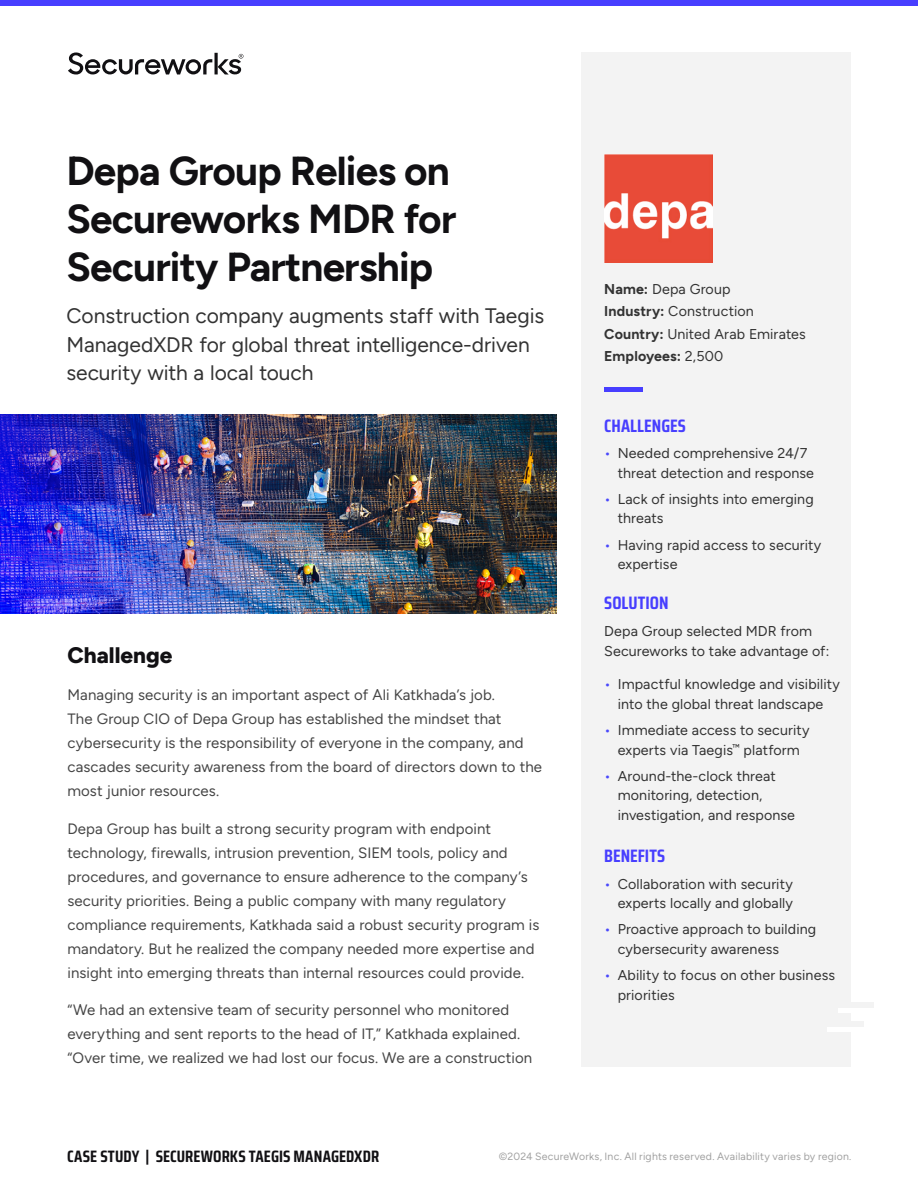
<style>
.page{position:relative;width:918px;height:1188px;background:#fff}
.page>*{position:absolute;margin:0;border:0;box-sizing:border-box;transform-origin:0 0}
.t1{font:700 40.5px/48px "Figtree";letter-spacing:-.02em;color:#111013}
.t2{font:800 22.5px "Figtree";color:#111013}
.t3{font:21px/28.5px "Figtree";letter-spacing:-.005em;color:#333}
.t4{font:700 18px "Saira Condensed";color:#473eff}
.t5{font:700 16.5px "Saira Condensed";letter-spacing:.005em;color:#111013}
.t6{font:15px/24px "Figtree";letter-spacing:.005em;color:#464646}
.t7{font:14.25px/19.5px "Figtree";letter-spacing:.01em;color:#333}
.t8{font:10.5px "Figtree";letter-spacing:.02em;color:#a2a2a2}
.s1{font-weight:700}
.s2{color:#4948fb}
</style>
<div class="page">
<div style="left:0;top:0;width:918px;height:6px;background:#473eff"></div>
<div style="left:581px;top:52px;width:269px;height:1015px;background:#f3f3f3"></div>
<hr style="left:604px;top:388px;width:39px;height:4px;background:#473eff">
<div style="left:827px;top:1026px;width:44px;height:6px;background:#fff"></div>
<div style="left:838px;top:1008px;width:43px;height:5px;background:#fff"></div>
<div style="left:831px;top:1002px;width:43px;height:6px;background:#f3f3f3"></div>
<div style="left:821px;top:1021px;width:43px;height:6px;background:#f3f3f3"></div>
<img style="left:605px;top:155px;width:108px;height:108px">
<svg style="left:68px;top:52px;width:175px;height:23px"></svg>
<img style="left:0;top:415px;width:556px;height:199px">
<h1 class="t1" style="left:66px;top:146px;width:391px">Depa Group Relies on<br>Secureworks MDR for<br>Security Partnership</h1>
<h3 class="t3" style="left:66px;top:302px;width:479px">Construction company augments staff with Taegis<br>ManagedXDR for global threat intelligence-driven security with a local touch</h3>
<h2 class="t2" style="left:68px;top:641px;width:106px">Challenge</h2>
<p class="t6" style="left:68px;top:683px;width:476px">Managing security is an important aspect of Ali Katkhada’s job.<br>The Group CIO of Depa Group has established the mindset that cybersecurity is the responsibility of everyone in the company, and cascades security awareness from the board of directors down to the most junior resources.</p>
<p class="t6" style="left:68px;top:817px;width:473px">Depa Group has built a strong security program with endpoint technology, firewalls, intrusion prevention, SIEM tools, policy and procedures, and governance to ensure adherence to the company’s security priorities. Being a public company with many regulatory compliance requirements, Katkhada said a robust security program is mandatory. But he realized the company needed more expertise and insight into emerging threats than internal resources could provide.</p>
<p class="t6" style="left:68px;top:998px;width:466px">“We had an extensive team of security personnel who monitored everything and sent reports to the head of IT,” Katkhada explained. “Over time, we realized we had lost our focus. We are a construction</p>
<p class="t7" style="left:604px;top:278px;width:203px;line-height:22.5px"><span class="s1">Name:</span> Depa Group<br><span class="s1">Industry:</span> Construction<br><span class="s1">Country:</span> United Arab Emirates<br><span class="s1">Employees:</span> 2,500</p>
<p class="t4" style="left:604px;top:411px;width:83px">CHALLENGES</p>
<p class="t7" style="left:618px;top:443px;width:198px;text-indent:-13px"><span class="s2">•</span> Needed comprehensive 24/7 threat detection and response</p>
<p class="t7" style="left:618px;top:489px;width:197px;text-indent:-13px"><span class="s2">•</span> Lack of insights into emerging threats</p>
<p class="t7" style="left:618px;top:535px;width:205px;text-indent:-13px"><span class="s2">•</span> Having rapid access to security expertise</p>
<p class="t4" style="left:604px;top:588px;width:66px">SOLUTION</p>
<p class="t7" style="left:604px;top:621px;width:227px;line-height:20.2px">Depa Group selected MDR from<br>Secureworks to take advantage of:</p>
<p class="t7" style="left:604px;top:675px;width:237px;text-align:center"><span class="s2">•</span> Impactful knowledge and visibility into the global threat landscape</p>
<p class="t7" style="left:604px;top:720px;width:207px;text-align:center"><span class="s2">•</span> Immediate access to security experts via Taegis<sup>™</sup> platform</p>
<p class="t7" style="left:618px;top:766px;width:179px;text-indent:-13px"><span class="s2">•</span> Around-the-clock threat monitoring, detection, investigation, and response</p>
<p class="t4" style="left:604px;top:841px;width:63px">BENEFITS</p>
<p class="t7" style="left:604px;top:874px;width:190px;text-align:right"><span class="s2">•</span> Collaboration with security experts locally and globally</p>
<p class="t7" style="left:618px;top:920px;width:200px;text-indent:-13px"><span class="s2">•</span> Proactive approach to building cybersecurity awareness</p>
<p class="t7" style="left:618px;top:965px;width:219px;text-indent:-13px"><span class="s2">•</span> Ability to focus on other business priorities</p>
<p class="t5" style="left:67px;top:1143px;width:314px">CASE STUDY | SECUREWORKS TAEGIS MANAGEDXDR</p>
<p class="t8" style="left:499px;top:1150px;width:354px">©2024 SecureWorks, Inc. All rights reserved. Availability varies by region.</p>
</div>
